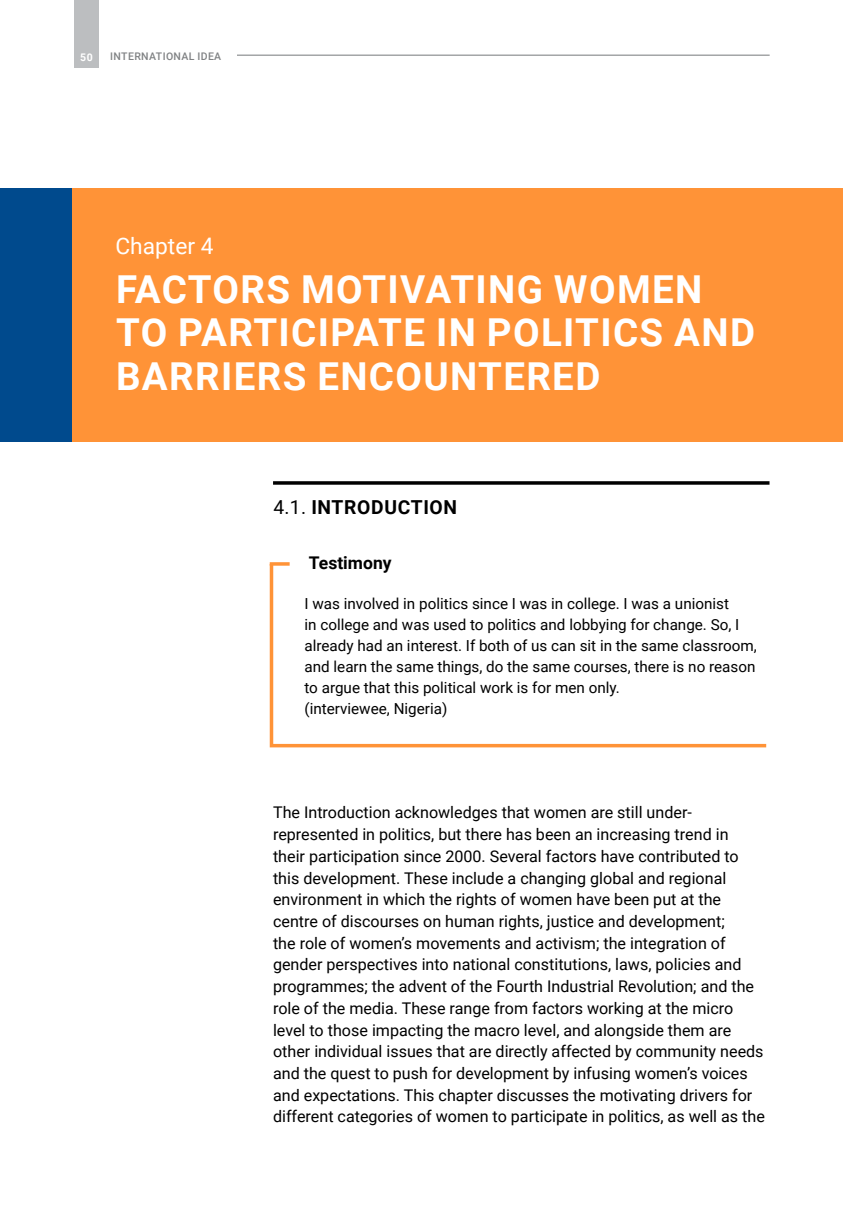
<style>
.page{position:relative;width:844px;height:1211px;background:#fff}
.page>*{position:absolute;margin:0;border:0;box-sizing:border-box;transform-origin:0 0}
.Chapter_divider_title_white{font:700 38.5px/43.8px "Roboto";letter-spacing:.035em;color:#fff}
.Chapter_divider_number_white{font:22.75px "Roboto";color:#fff}
.Heading_2_with_numbering{font:700 19.25px "Roboto";letter-spacing:.035em;color:#000}
.Figure_box_table_title{font:700 17.5px "Roboto";color:#000}
.Body{font:16.1px/21.7px "Roboto";color:#000}
.Box_text{font:15.22px/21px "Roboto";color:#000}
.t1{font:500 10.5px "Roboto";letter-spacing:.035em;color:#808284}
.t2{font:700 10.5px "Roboto";color:#fff}
.s1{font-weight:400}
</style>
<div class="page">
<div style="left:70px;top:188px;width:772px;height:253px;background:#ff9337"></div>
<div style="left:0;top:188px;width:72px;height:253px;background:#004a8d"></div>
<hr style="left:273px;top:481px;width:496px;height:3px;background:#000">
<svg style="left:269px;top:562px;width:498px;height:186px"></svg>
<hr style="left:270px;top:562px;width:19px;height:3px;background:#ff9337">
<hr style="left:113px;top:55px;width:656px;height:1px;background:#808284">
<div style="left:74px;top:0;width:25px;height:68px;background:#bcbec0"></div>
<div style="left:110px;top:51px;width:126px;height:9px;background:#fff"></div>
<p class="t2" style="left:80px;top:49px;width:14px">50</p>
<p class="t1" style="left:110px;top:49px;width:112px">INTERNATIONAL IDEA</p>
<p class="Chapter_divider_number_white" style="left:115px;top:230px;width:100px">Chapter 4</p>
<p class="Chapter_divider_title_white" style="left:116px;top:266px;width:640px">FACTORS MOTIVATING WOMEN<br>TO PARTICIPATE IN POLITICS AND<br>BARRIERS ENCOUNTERED</p>
<p class="Heading_2_with_numbering" style="left:273px;top:494px;width:185px"><span class="s1">4.1.</span> INTRODUCTION</p>
<p class="Figure_box_table_title" style="left:309px;top:550px;width:84px">Testimony</p>
<p class="Box_text" style="left:304px;top:593px;width:454px">I was involved in politics since I was in college. I was a unionist<br>in college and was used to politics and lobbying for change. So, I already had an interest. If both of us can sit in the same classroom, and learn the same things, do the same courses, there is no reason to argue that this political work is for men only.<br>(interviewee, Nigeria)</p>
<p class="Body" style="left:273px;top:801px;width:493px">The Introduction acknowledges that women are still under&shy;represented in politics, but there has been an increasing trend in<br>their participation since 2000. Several factors have contributed to this development. These include a changing global and regional environment in which the rights of women have been put at the centre of discourses on human rights, justice and development;<br>the role of women’s movements and activism; the integration of gender perspectives into national constitutions, laws, policies and programmes; the advent of the Fourth Industrial Revolution; and the role of the media. These range from factors working at the micro level to those impacting the macro level, and alongside them are other individual issues that are directly affected by community needs and the quest to push for development by infusing women’s voices and expectations. This chapter discusses the motivating drivers for different categories of women to participate in politics, as well as the</p>
</div>
